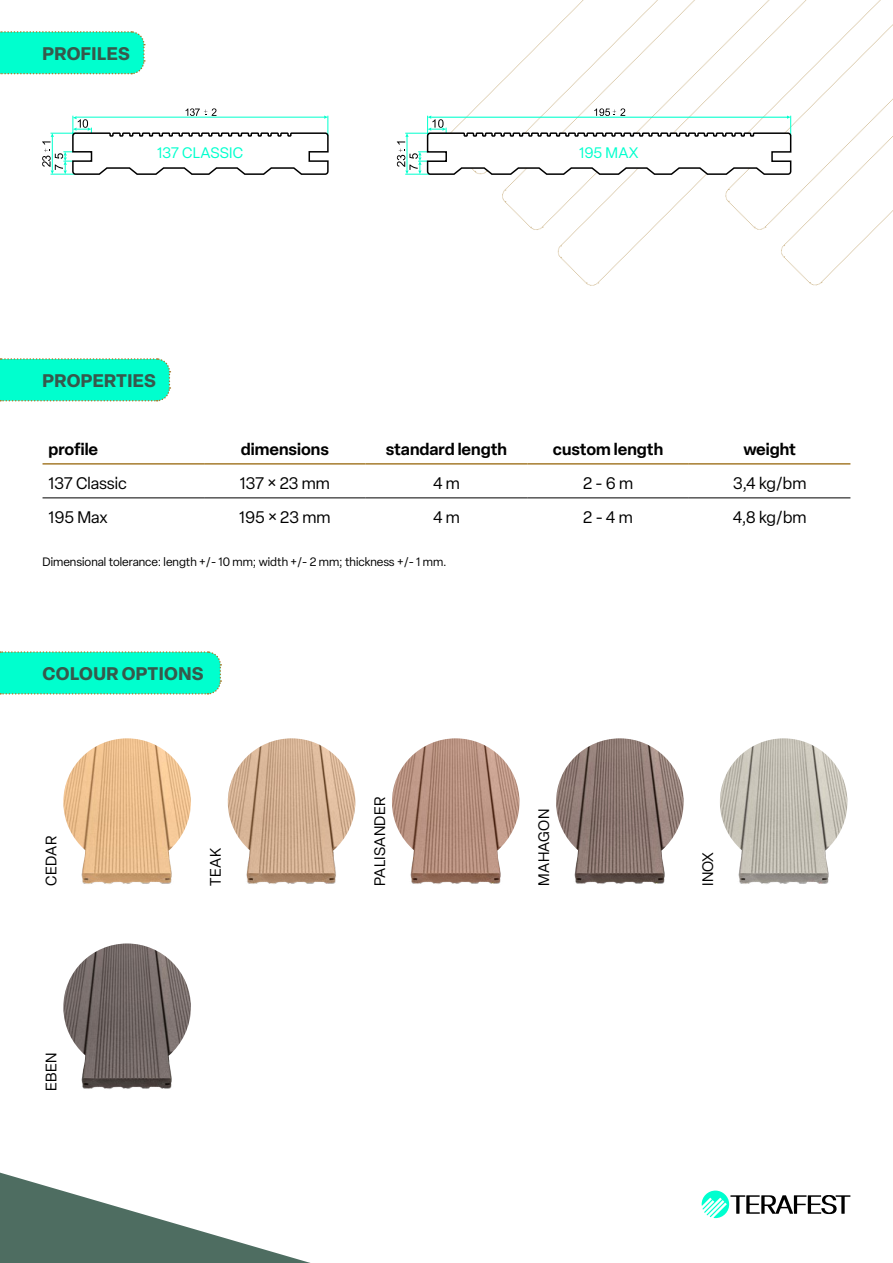
<style>
.page{position:relative;width:893px;height:1263px;background:#fff}
.page>*{position:absolute;margin:0;border:0;box-sizing:border-box;transform-origin:0 0}
.t1{font:700 18px "Elza";letter-spacing:.02em;color:#36594c}
.t2{font:16.5px "Elza";color:#000}
.t3{font:600 16.5px "Elza";color:#000}
.t4{font:15px "Elza";letter-spacing:.02em;color:#000}
.t5{font:15px "Elza";letter-spacing:.015em;color:#00ffce}
.t6{font:12px "Elza";color:#000}
</style>
<div class="page">
<svg style="left:702px;top:1190px;width:148px;height:28px"></svg>
<svg style="left:0;top:1172px;width:311px;height:91px"></svg>
<hr style="left:43px;top:463px;width:161px;height:2px;background:#a67c2e">
<hr style="left:204px;top:463px;width:162px;height:2px;background:#a67c2e">
<hr style="left:366px;top:463px;width:161px;height:2px;background:#a67c2e">
<hr style="left:527px;top:463px;width:162px;height:2px;background:#a67c2e">
<hr style="left:689px;top:463px;width:161px;height:2px;background:#a67c2e">
<hr style="left:43px;top:497px;width:161px;height:1px;background:#000">
<hr style="left:204px;top:497px;width:162px;height:1px;background:#000">
<hr style="left:366px;top:497px;width:161px;height:1px;background:#000">
<hr style="left:527px;top:497px;width:162px;height:1px;background:#000">
<hr style="left:689px;top:497px;width:161px;height:1px;background:#000">
<svg style="left:397px;top:0;width:496px;height:286px"></svg>
<svg style="left:42px;top:108px;width:287px;height:67px"></svg>
<img style="left:720px;top:738px;width:127px;height:146px">
<img style="left:228px;top:738px;width:127px;height:146px">
<img style="left:63px;top:738px;width:128px;height:146px">
<img style="left:392px;top:738px;width:127px;height:146px">
<img style="left:556px;top:738px;width:128px;height:146px">
<img style="left:63px;top:943px;width:128px;height:146px">
<svg style="left:0;top:31px;width:145px;height:44px;background:#12fbcc"></svg>
<svg style="left:0;top:358px;width:171px;height:44px;background:#12fbcc"></svg>
<svg style="left:0;top:651px;width:222px;height:44px;background:#11fbcc"></svg>
<h1 class="t1" style="left:43px;top:40px;width:89px">PROFILES</h1>
<p class="t5" style="left:157px;top:143px;width:88px">137 CLASSIC</p>
<p class="t5" style="left:579px;top:143px;width:61px">195 MAX</p>
<h1 class="t1" style="left:43px;top:367px;width:115px">PROPERTIES</h1>
<h2 class="t3" style="left:49px;top:437px;width:51px">profile</h2>
<h2 class="t3" style="left:241px;top:437px;width:90px">dimensions</h2>
<h2 class="t3" style="left:386px;top:437px;width:123px">standard length</h2>
<h2 class="t3" style="left:553px;top:437px;width:112px">custom length</h2>
<h2 class="t3" style="left:743px;top:437px;width:54px">weight</h2>
<h2 class="t2" style="left:49px;top:472px;width:80px">137 Classic</h2>
<h2 class="t2" style="left:240px;top:472px;width:92px">137 × 23 mm</h2>
<h2 class="t2" style="left:433px;top:472px;width:28px">4 m</h2>
<h2 class="t2" style="left:583px;top:472px;width:52px">2 - 6 m</h2>
<h2 class="t2" style="left:733px;top:472px;width:75px">3,4 kg/bm</h2>
<h2 class="t2" style="left:49px;top:506px;width:61px">195 Max</h2>
<h2 class="t2" style="left:239px;top:506px;width:93px">195 × 23 mm</h2>
<h2 class="t2" style="left:433px;top:506px;width:28px">4 m</h2>
<h2 class="t2" style="left:583px;top:506px;width:51px">2 - 4 m</h2>
<h2 class="t2" style="left:733px;top:506px;width:75px">4,8 kg/bm</h2>
<p class="t6" style="left:43px;top:554px;width:406px">Dimensional tolerance: length +/- 10 mm; width +/- 2 mm; thickness +/- 1 mm.</p>
<h1 class="t1" style="left:43px;top:660px;width:162px">COLOUR OPTIONS</h1>
<p class="t4" style="left:41px;top:885px;width:51px;rotate:-90deg">CEDAR</p>
<p class="t4" style="left:206px;top:885px;width:39px;rotate:-90deg">TEAK</p>
<p class="t4" style="left:41px;top:1091px;width:40px;rotate:-90deg">EBEN</p>
<p class="t4" style="left:370px;top:885px;width:90px;rotate:-90deg">PALISANDER</p>
<p class="t4" style="left:534px;top:885px;width:78px;rotate:-90deg">MAHAGON</p>
<p class="t4" style="left:698px;top:886px;width:35px;rotate:-90deg">INOX</p>
</div>
